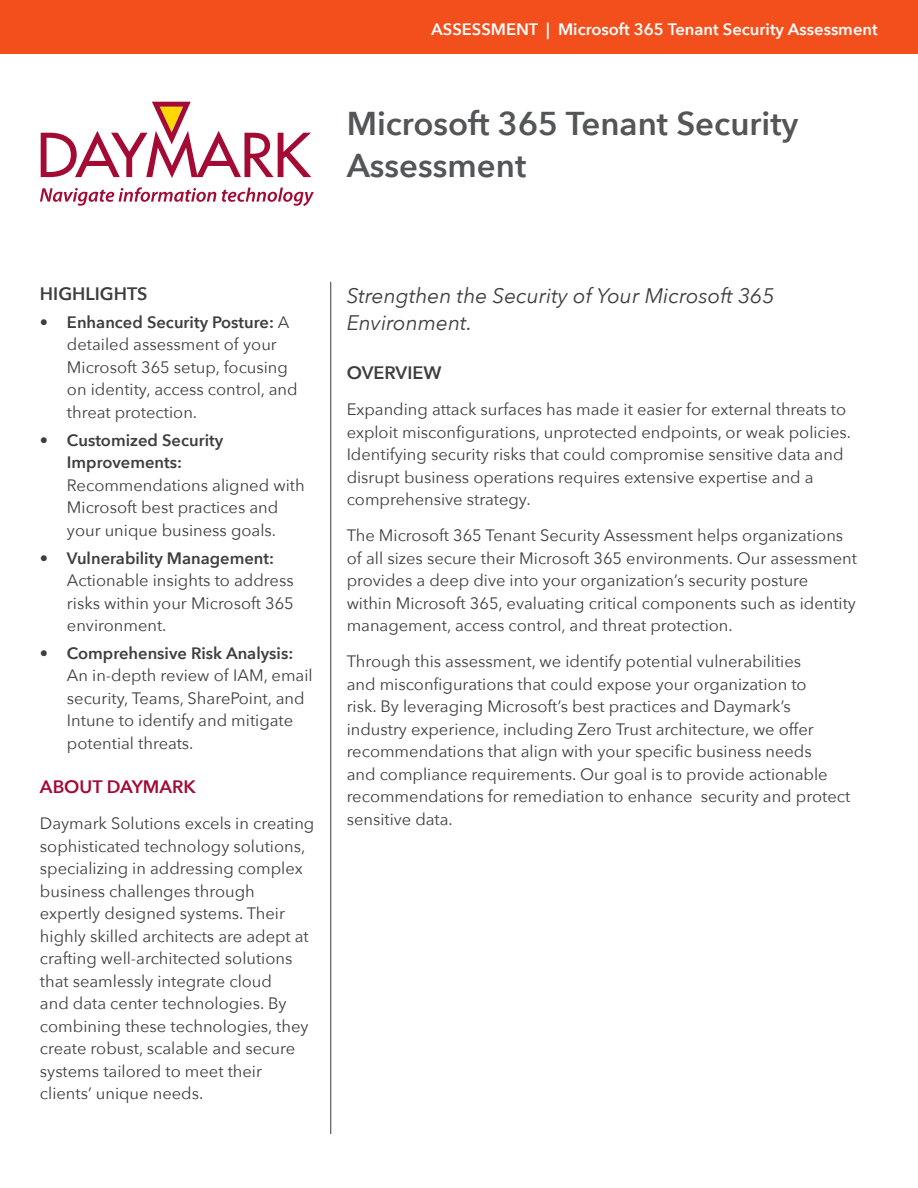
<style>
.page{position:relative;width:918px;height:1188px;background:#fff}
.page>*{position:absolute;margin:0;border:0;box-sizing:border-box;transform-origin:0 0}
.t1{font:600 33px/42px "Avenir Next";color:#545557}
.Tagline{font:italic 21px/27px "Avenir Next";color:#3e3e3f}
.Heading{font:600 18px "Avenir Next";color:#3e3e3f}
.Heading_-_About_Daymark{font:600 18px "Avenir Next";color:#a30a34}
.Body{font:16.5px/22.5px "Avenir Next";color:#3e3e3f}
.Bold{font:600 16.5px "Avenir Next";color:#fff}
.s1{font-weight:600}
</style>
<div class="page">
<svg style="left:41px;top:102px;width:270px;height:76px"></svg>
<svg style="left:40px;top:187px;width:176px;height:19px"></svg>
<svg style="left:222px;top:188px;width:92px;height:18px"></svg>
<hr style="left:330px;top:282px;width:1px;height:852px;background:#3e3e3f">
<div style="left:0;top:0;width:918px;height:54px;background:#f34f1c"></div>
<p class="Bold" style="left:431px;top:15px;width:448px">ASSESSMENT | Microsoft 365 Tenant Security Assessment</p>
<p class="t1" style="left:347px;top:101px;width:453px">Microsoft 365 Tenant Security<br>Assessment</p>
<p class="Heading" style="left:40px;top:278px;width:109px">HIGHLIGHTS</p>
<p class="Body" style="left:67px;top:310px;width:232px;text-indent:-27px"><span class="s1">• Enhanced Security Posture:</span> A detailed assessment of your<br>Microsoft 365 setup, focusing on identity, access control, and threat protection.</p>
<p class="Body" style="left:67px;top:428px;width:239px;text-indent:-27px"><span class="s1">• Customized Security<br>Improvements:<br></span>Recommendations aligned with<br>Microsoft best practices and your unique business goals.</p>
<p class="Body" style="left:67px;top:546px;width:228px;text-indent:-27px"><span class="s1">• Vulnerability Management:<br></span>Actionable insights to address risks within your Microsoft 365 environment.</p>
<p class="Body" style="left:67px;top:641px;width:247px;text-indent:-27px"><span class="s1">• Comprehensive Risk Analysis:<br></span>An in-depth review of IAM, email security, Teams, SharePoint, and<br>Intune to identify and mitigate potential threats.</p>
<p class="Heading_-_About_Daymark" style="left:40px;top:772px;width:157px">ABOUT DAYMARK</p>
<p class="Body" style="left:40px;top:812px;width:276px">Daymark Solutions excels in creating sophisticated technology solutions, specializing in addressing complex business challenges through expertly designed systems. Their highly skilled architects are adept at crafting well-architected solutions that seamlessly integrate cloud<br>and data center technologies. By combining these technologies, they create robust, scalable and secure systems tailored to meet their clients’ unique needs.</p>
<p class="Tagline" style="left:347px;top:281px;width:429px">Strengthen the Security of Your Microsoft 365<br>Environment.</p>
<p class="Heading" style="left:347px;top:358px;width:96px">OVERVIEW</p>
<p class="Body" style="left:347px;top:398px;width:506px">Expanding attack surfaces has made it easier for external threats to exploit misconfigurations, unprotected endpoints, or weak policies.<br>Identifying security risks that could compromise sensitive data and disrupt business operations requires extensive expertise and a comprehensive strategy.</p>
<p class="Body" style="left:347px;top:524px;width:512px">The Microsoft 365 Tenant Security Assessment helps organizations of all sizes secure their Microsoft 365 environments. Our assessment provides a deep dive into your organization’s security posture within Microsoft 365, evaluating critical components such as identity management, access control, and threat protection.</p>
<p class="Body" style="left:347px;top:650px;width:505px">Through this assessment, we identify potential vulnerabilities<br>and misconfigurations that could expose your organization to<br>risk. By leveraging Microsoft’s best practices and Daymark’s industry experience, including Zero Trust architecture, we offer recommendations that align with your specific business needs<br>and compliance requirements. Our goal is to provide actionable recommendations for remediation to enhance security and protect sensitive data.</p>
</div>
